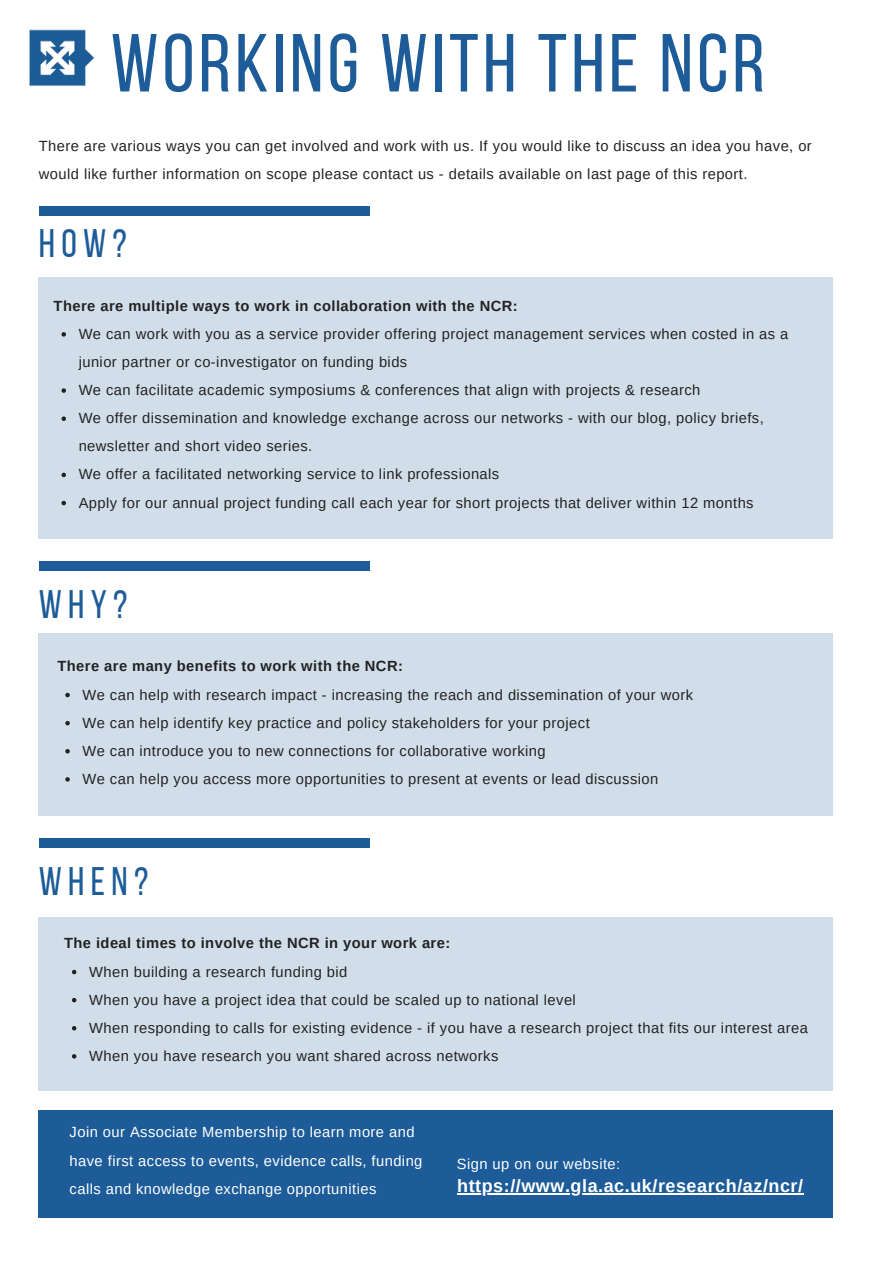
<style>
.page{position:relative;width:893px;height:1264px;background:#fff}
.page>*{position:absolute;margin:0;border:0;box-sizing:border-box;transform-origin:0 0}
.t1{font:82.05px "Bebas Neue";letter-spacing:.05em;color:#1d5c98}
.t2{font:39.6px "Bebas Neue";letter-spacing:.16em;color:#1d5c98}
.t3{font:700 18px "Arimo";letter-spacing:.03em;color:#fff}
.t4{font:14.7px/28px "Arimo";letter-spacing:.03em;color:#222}
.t5{font:14.7px/28px "Arimo";letter-spacing:.03em;color:#fff}
.t6{font:700 14.7px "Arimo";letter-spacing:.03em;color:#222}
</style>
<div class="page">
<img style="left:29px;top:29px;width:66px;height:57px">
<div style="left:39px;top:206px;width:330px;height:9px;background:#1d5c98"></div>
<div style="left:39px;top:277px;width:793px;height:261px;background:#d1deea"></div>
<div style="left:39px;top:561px;width:330px;height:9px;background:#1d5c98"></div>
<div style="left:39px;top:633px;width:793px;height:182px;background:#d1deea"></div>
<div style="left:39px;top:838px;width:330px;height:9px;background:#1d5c98"></div>
<div style="left:39px;top:917px;width:793px;height:173px;background:#d1deea"></div>
<svg style="left:61px;top:332px;width:5px;height:4px"></svg>
<svg style="left:61px;top:388px;width:5px;height:5px"></svg>
<svg style="left:61px;top:416px;width:5px;height:5px"></svg>
<svg style="left:61px;top:472px;width:5px;height:5px"></svg>
<svg style="left:61px;top:501px;width:5px;height:4px"></svg>
<svg style="left:65px;top:692px;width:5px;height:5px"></svg>
<svg style="left:65px;top:721px;width:5px;height:4px"></svg>
<svg style="left:65px;top:749px;width:5px;height:4px"></svg>
<svg style="left:65px;top:777px;width:5px;height:4px"></svg>
<svg style="left:72px;top:969px;width:4px;height:5px"></svg>
<svg style="left:72px;top:997px;width:4px;height:5px"></svg>
<svg style="left:72px;top:1026px;width:4px;height:4px"></svg>
<svg style="left:72px;top:1054px;width:4px;height:4px"></svg>
<div style="left:39px;top:1109px;width:793px;height:108px;background:#1d5c98"></div>
<hr style="left:457px;top:1192px;width:346px;height:2px;background:#fff">
<p class="t1" style="left:111px;top:30px;width:655px">WORKING WITH THE NCR</p>
<p class="t4" style="left:39px;top:132px;width:774px">There are various ways you can get involved and work with us. If you would like to discuss an idea you have, or would like further information on scope please contact us - details available on last page of this report.</p>
<p class="t2" style="left:39px;top:228px;width:90px">HOW?</p>
<p class="t6" style="left:54px;top:297px;width:465px">There are multiple ways to work in collaboration with the NCR:</p>
<p class="t4" style="left:79px;top:320px;width:711px">We can work with you as a service provider offering project management services when costed in as a junior partner or co-investigator on funding bids</p>
<p class="t4" style="left:79px;top:376px;width:623px">We can facilitate academic symposiums &amp; conferences that align with projects &amp; research</p>
<p class="t4" style="left:79px;top:404px;width:686px">We offer dissemination and knowledge exchange across our networks - with our blog, policy briefs, newsletter and short video series.</p>
<p class="t4" style="left:79px;top:460px;width:422px">We offer a facilitated networking service to link professionals</p>
<p class="t4" style="left:79px;top:488px;width:676px">Apply for our annual project funding call each year for short projects that deliver within 12 months</p>
<p class="t2" style="left:39px;top:588px;width:90px">WHY?</p>
<p class="t6" style="left:57px;top:658px;width:347px">There are many benefits to work with the NCR:</p>
<p class="t4" style="left:82px;top:680px;width:612px">We can help with research impact - increasing the reach and dissemination of your work</p>
<p class="t4" style="left:82px;top:708px;width:508px">We can help identify key practice and policy stakeholders for your project</p>
<p class="t4" style="left:82px;top:736px;width:464px">We can introduce you to new connections for collaborative working</p>
<p class="t4" style="left:82px;top:764px;width:577px">We can help you access more opportunities to present at events or lead discussion</p>
<p class="t2" style="left:39px;top:865px;width:111px">WHEN?</p>
<p class="t6" style="left:64px;top:935px;width:388px">The ideal times to involve the NCR in your work are:</p>
<p class="t4" style="left:89px;top:957px;width:260px">When building a research funding bid</p>
<p class="t4" style="left:89px;top:985px;width:488px">When you have a project idea that could be scaled up to national level</p>
<p class="t4" style="left:89px;top:1013px;width:720px">When responding to calls for existing evidence - if you have a research project that fits our interest area</p>
<p class="t4" style="left:89px;top:1041px;width:411px">When you have research you want shared across networks</p>
<p class="t5" style="left:70px;top:1118px;width:354px">Join our Associate Membership to learn more and have first access to events, evidence calls, funding calls and knowledge exchange opportunities</p>
<p class="t5" style="left:457px;top:1149px;width:165px">Sign up on our website:</p>
<p class="t3" style="left:457px;top:1175px;width:347px">https://www.gla.ac.uk/research/az/ncr/</p>
</div>
